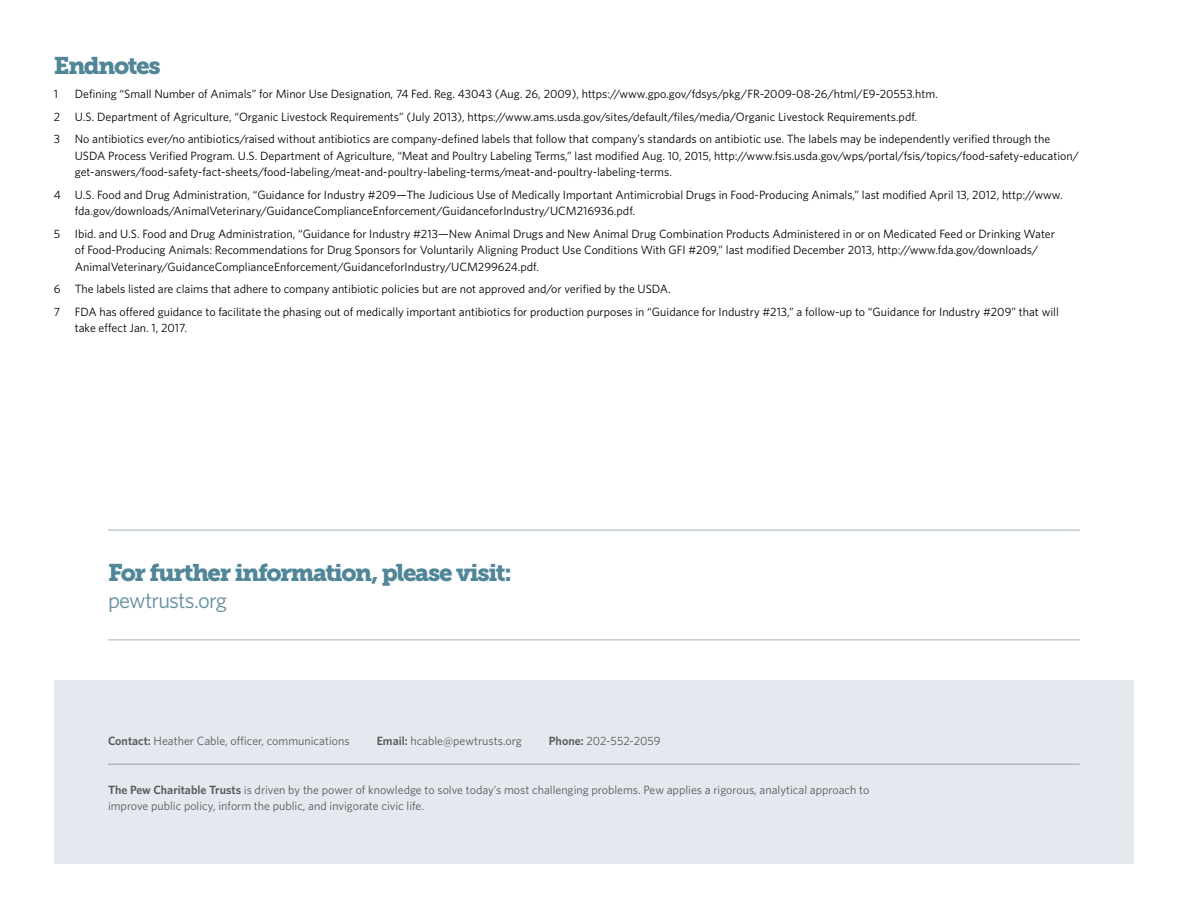
<style>
.page{position:relative;width:1188px;height:918px;background:#fff}
.page>*{position:absolute;margin:0;border:0;box-sizing:border-box;transform-origin:0 0}
.t1{font:24px "Museo Slab 900";letter-spacing:-.055em;color:#508698}
.t2{font:22.5px "Whitney";letter-spacing:-.04em;color:#648fa1}
.t3{font:12px/16.5px "Whitney";color:#000}
.t4{font:12px/16.5px "Whitney";color:#58595b}
.s1{font-weight:600}
</style>
<div class="page">
<div style="left:54px;top:681px;width:1080px;height:183px;background:#e5e8ee"></div>
<hr style="left:108px;top:529px;width:972px;height:2px;background:#bfcbd4">
<hr style="left:108px;top:639px;width:972px;height:2px;background:#bfcbd4">
<hr style="left:108px;top:764px;width:972px;height:1px;background:#000">
<h1 class="t1" style="left:54px;top:52px;width:108px">Endnotes</h1>
<p class="t3" style="left:54px;top:85px;width:6px">1</p>
<p class="t3" style="left:54px;top:82px;width:998px;line-height:22.5px;text-indent:21px">Defining “Small Number of Animals” for Minor Use Designation, 74 Fed. Reg. 43043 (Aug. 26, 2009), https://www.gpo.gov/fdsys/pkg/FR-2009-08-26/html/E9-20553.htm.<br>2 U.S. Department of Agriculture, “Organic Livestock Requirements” (July 2013), https://www.ams.usda.gov/sites/default/files/media/Organic Livestock Requirements.pdf.<br>3 No antibiotics ever/no antibiotics/raised without antibiotics are company-defined labels that follow that company’s standards on antibiotic use. The labels may be independently verified through the</p>
<p class="t3" style="left:75px;top:147px;width:1006px">USDA Process Verified Program. U.S. Department of Agriculture, “Meat and Poultry Labeling Terms,” last modified Aug. 10, 2015, http://www.fsis.usda.gov/wps/portal/fsis/topics/food-safety-education/ get-answers/food-safety-fact-sheets/food-labeling/meat-and-poultry-labeling-terms/meat-and-poultry-labeling-terms.</p>
<p class="t3" style="left:75px;top:186px;width:989px;text-indent:-21px">4 U.S. Food and Drug Administration, “Guidance for Industry #209—The Judicious Use of Medically Important Antimicrobial Drugs in Food-Producing Animals,” last modified April 13, 2012, http://www. fda.gov/downloads/AnimalVeterinary/GuidanceComplianceEnforcement/GuidanceforIndustry/UCM216936.pdf.</p>
<p class="t3" style="left:75px;top:225px;width:982px;text-indent:-21px">5 Ibid. and U.S. Food and Drug Administration, “Guidance for Industry #213—New Animal Drugs and New Animal Drug Combination Products Administered in or on Medicated Feed or Drinking Water of Food-Producing Animals: Recommendations for Drug Sponsors for Voluntarily Aligning Product Use Conditions With GFI #209,” last modified December 2013, http://www.fda.gov/downloads/<br>AnimalVeterinary/GuidanceComplianceEnforcement/GuidanceforIndustry/UCM299624.pdf.</p>
<p class="t3" style="left:54px;top:277px;width:1007px;line-height:22.5px">6 The labels listed are claims that adhere to company antibiotic policies but are not approved and/or verified by the USDA.<br>7 FDA has offered guidance to facilitate the phasing out of medically important antibiotics for production purposes in “Guidance for Industry #213,” a follow-up to “Guidance for Industry #209” that will</p>
<p class="t3" style="left:75px;top:319px;width:114px">take effect Jan. 1, 2017.</p>
<h1 class="t1" style="left:108px;top:559px;width:405px">For further information, please visit:</h1>
<h2 class="t2" style="left:108px;top:585px;width:121px">pewtrusts.org</h2>
<p class="t4" style="left:108px;top:732px;width:243px"><span class="s1">Contact:</span> Heather Cable, officer, communications</p>
<p class="t4" style="left:377px;top:732px;width:147px"><span class="s1">Email:</span> hcable@pewtrusts.org</p>
<p class="t4" style="left:549px;top:732px;width:113px"><span class="s1">Phone:</span> 202-552-2059</p>
<p class="t4" style="left:108px;top:781px;width:763px"><span class="s1">The Pew Charitable Trusts</span> is driven by the power of knowledge to solve today’s most challenging problems. Pew applies a rigorous, analytical approach to improve public policy, inform the public, and invigorate civic life.</p>
</div>
